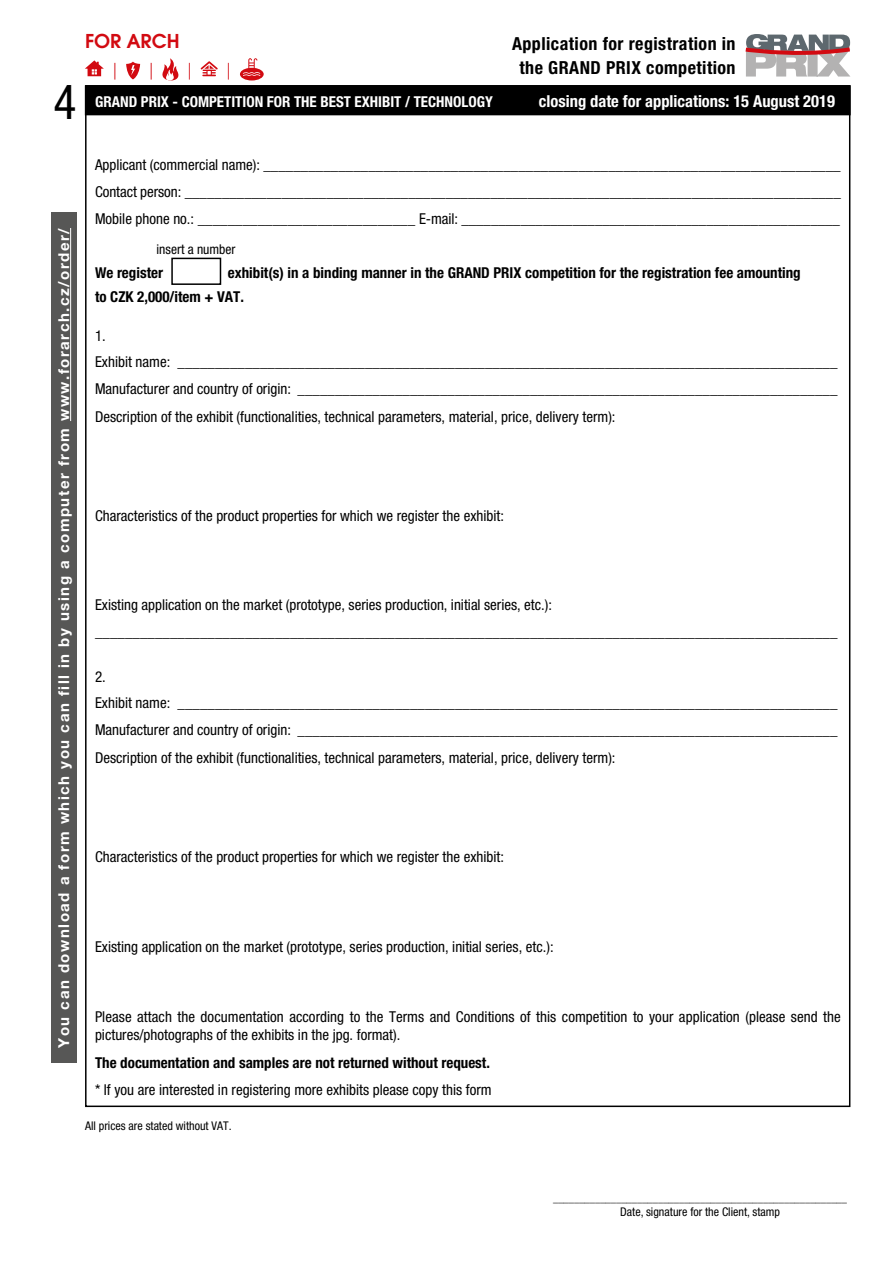
<style>
.page{position:relative;width:893px;height:1263px;background:#fff}
.page>*{position:absolute;margin:0;border:0;box-sizing:border-box;transform-origin:0 0}
.t1{font:condensed 48px "Helvetica Neue LT Pro";color:#000}
.t2{font:21px "Avant Gar Got Itc TOT Dem";color:#d20a11}
.t3{font:700 condensed 18px/24px "Helvetica Neue LT Pro";letter-spacing:.025em;color:#000;text-align:center}
.t4{font:300 16.65px "Helvetica Neue LT Pro";color:#d20a11}
.t5{font:700 condensed 16.5px "Helvetica Neue LT Pro";color:#fff}
.t6{font:condensed 15px/27px "Helvetica Neue LT Pro";color:#000}
.t7{font:700 condensed 15px/24px "Helvetica Neue LT Pro";color:#000}
.t8{font:700 15px "Helvetica Neue LT Pro";letter-spacing:.1em;color:#fff}
.t9{font:700 condensed 15px "Helvetica Neue LT Pro";color:#fff}
.t10{font:condensed 13.5px "Helvetica Neue LT Pro";color:#000}
.t11{font:condensed 12px "Helvetica Neue LT Pro";color:#000}
.t12{font:condensed 10.5px "Helvetica Neue LT Pro";color:#000}
</style>
<div class="page">
<div style="left:51px;top:213px;width:26px;height:850px;background:#575756"></div>
<hr style="left:70px;top:228px;width:1px;height:193px;background:#fff">
<svg style="left:85px;top:60px;width:19px;height:16px"></svg>
<svg style="left:126px;top:62px;width:14px;height:17px"></svg>
<svg style="left:162px;top:58px;width:17px;height:23px"></svg>
<svg style="left:201px;top:61px;width:17px;height:15px"></svg>
<svg style="left:240px;top:58px;width:24px;height:23px"></svg>
<svg style="left:745px;top:34px;width:106px;height:43px"></svg>
<div style="left:85px;top:85px;width:766px;height:30px;background:#000"></div>
<div style="left:171px;top:258px;width:50px;height:27px;background:#fff;border:2px solid #000"></div>
<h2 class="t2" style="left:85px;top:29px;width:96px">FOR ARCH</h2>
<p class="t4" style="left:113px;top:60px;width:5px">|</p>
<p class="t4" style="left:149px;top:60px;width:5px">|</p>
<p class="t4" style="left:188px;top:60px;width:5px">|</p>
<p class="t4" style="left:227px;top:60px;width:5px">|</p>
<p class="t3" style="left:512px;top:31px;width:225px">Application for registration in the GRAND PRIX competition</p>
<h1 class="t1" style="left:53px;top:75px;width:25px">4</h1>
<p class="t9" style="left:95px;top:92px;width:399px">GRAND PRIX - COMPETITION FOR THE BEST EXHIBIT / TECHNOLOGY</p>
<p class="t5" style="left:539px;top:91px;width:297px">closing date for applications: 15 August 2019</p>
<p class="t6" style="left:95px;top:151px;width:747px;text-align:justify">Applicant (commercial name): _____________________________________________________________________________ Contact person: ________________________________________________________________________________________ Mobile phone no.: _____________________________ E-mail: ___________________________________________________</p>
<p class="t10" style="left:157px;top:241px;width:80px">insert a number</p>
<p class="t7" style="left:95px;top:260px;width:70px">We register</p>
<p class="t8" style="left:55px;top:1048px;width:822px;rotate:-90deg">You can download a form which you can fill in by using a computer from www.forarch.cz/order/</p>
<p class="t7" style="left:95px;top:260px;width:707px;text-indent:133px">exhibit(s) in a binding manner in the GRAND PRIX competition for the registration fee amounting to CZK 2,000/item + VAT.</p>
<p class="t6" style="left:95px;top:322px;width:744px">1.<br>Exhibit name: ________________________________________________________________________________________ Manufacturer and country of origin: ________________________________________________________________________ Description of the exhibit (functionalities, technical parameters, material, price, delivery term):</p>
<p class="t6" style="left:95px;top:502px;width:410px">Characteristics of the product properties for which we register the exhibit:</p>
<p class="t6" style="left:95px;top:591px;width:744px">Existing application on the market (prototype, series production, initial series, etc.): ___________________________________________________________________________________________________</p>
<p class="t6" style="left:95px;top:663px;width:744px">2.<br>Exhibit name: ________________________________________________________________________________________ Manufacturer and country of origin: ________________________________________________________________________ Description of the exhibit (functionalities, technical parameters, material, price, delivery term):</p>
<p class="t6" style="left:95px;top:843px;width:410px">Characteristics of the product properties for which we register the exhibit:</p>
<p class="t6" style="left:95px;top:933px;width:460px">Existing application on the market (prototype, series production, initial series, etc.):</p>
<p class="t6" style="left:95px;top:1008px;width:747px;line-height:18px">Please attach the documentation according to the Terms and Conditions of this competition to your application (please send the pictures/photographs of the exhibits in the jpg. format).</p>
<p class="t7" style="left:95px;top:1050px;width:396px">The documentation and samples are not returned without request.</p>
<p class="t6" style="left:95px;top:1076px;width:398px">* If you are interested in registering more exhibits please copy this form</p>
<p class="t11" style="left:85px;top:1119px;width:148px">All prices are stated without VAT.</p>
<p class="t12" style="left:553px;top:1192px;width:295px">________________________________________________________</p>
<p class="t11" style="left:620px;top:1204px;width:161px">Date, signature for the Client, stamp</p>
</div>
